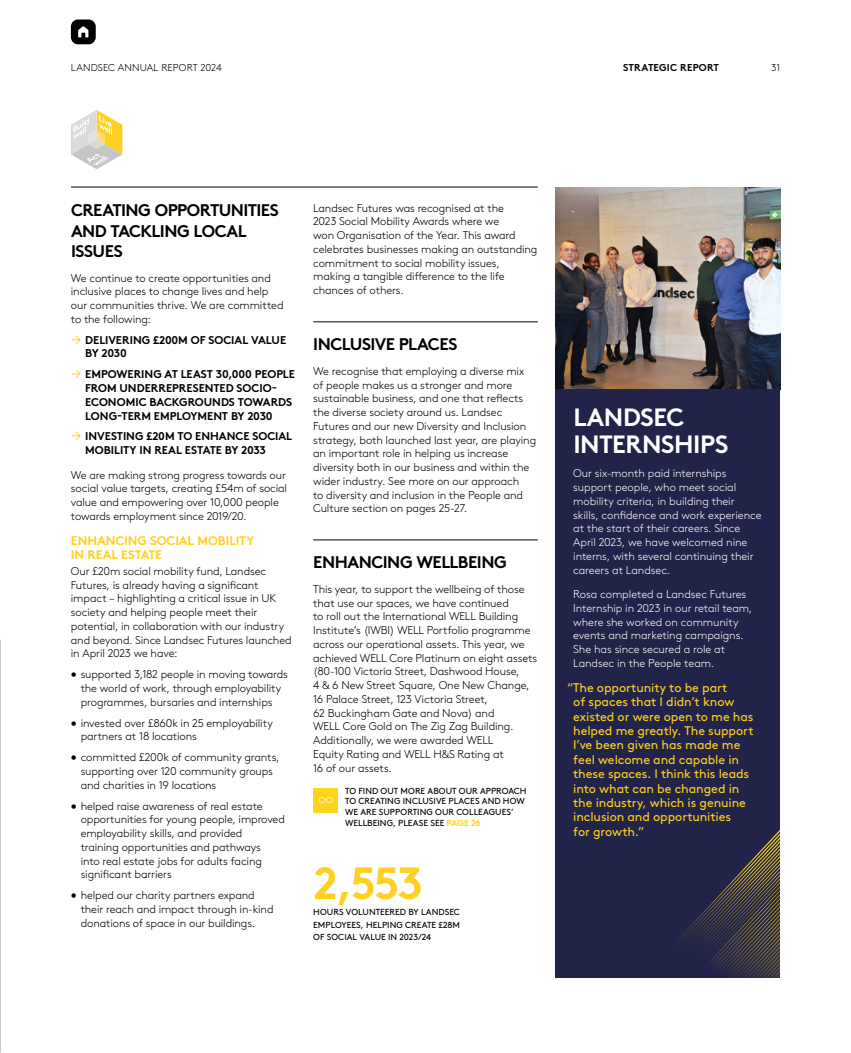
<style>
.page{position:relative;width:851px;height:1053px;background:#fff}
.page>*{position:absolute;margin:0;border:0;box-sizing:border-box;transform-origin:0 0}
.t1{font:700 45px "Brown Std";color:#ffcf21}
.t2{font:700 25px/26.9px "Brown Std";letter-spacing:-.015em;color:#fff}
.t3{font:700 16.88px/20.6px "Brown Std";letter-spacing:-.03em;color:#000}
.t4{font:12.5px/14.4px "Brown Std";letter-spacing:-.01em;color:#ffcf21}
.t5{font:700 12.5px/14.4px "Brown Std";letter-spacing:-.01em;color:#ffcf21}
.t6{font:300 11.25px/13.8px "Brown Std";letter-spacing:-.01em;color:#000}
.t7{font:300 11.25px/13.8px "Brown Std";letter-spacing:-.01em;color:#fff}
.t8{font:700 11.25px/13.8px "Brown Std";letter-spacing:-.005em;color:#000}
.t9{font:300 10px "Brown Std";letter-spacing:.015em;color:#000}
.t10{font:700 10px "Brown Std";letter-spacing:.02em;color:#000}
.t11{font:8.75px/10.6px "Brown Std";color:#000}
.s1{font-weight:700;font-size:10px}
.s2{font-weight:700;color:#ffcf21}
</style>
<div class="page">
<hr style="left:313px;top:321px;width:224px;height:1px;background:#000">
<hr style="left:313px;top:539px;width:224px;height:1px;background:#000">
<div style="left:313px;top:787px;width:25px;height:25px;background:#ffd41f"></div>
<svg style="left:319px;top:796px;width:13px;height:7px"></svg>
<svg style="left:71px;top:110px;width:51px;height:59px"></svg>
<hr style="left:71px;top:187px;width:466px;height:1px;background:#000">
<img style="left:0;top:402px;width:1px;height:650px">
<img style="left:555px;top:187px;width:225px;height:202px">
<div style="left:555px;top:389px;width:225px;height:588px;background:#212348"></div>
<svg style="left:640px;top:829px;width:140px;height:149px"></svg>
<div style="left:71px;top:19px;width:25px;height:25px;background:#000;border-radius:7px"></div>
<svg style="left:78px;top:26px;width:10px;height:11px"></svg>
<p class="t9" style="left:71px;top:62px;width:152px">LANDSEC ANNUAL REPORT 2024</p>
<p class="t10" style="left:623px;top:61px;width:97px">STRATEGIC REPORT</p>
<p class="t9" style="left:771px;top:62px;width:10px">31</p>
<h3 class="t3" style="left:71px;top:200px;width:209px">CREATING OPPORTUNITIES<br>AND TACKLING LOCAL<br>ISSUES</h3>
<p class="t6" style="left:71px;top:271px;width:214px">We continue to create opportunities and inclusive places to change lives and help our communities thrive. We are committed to the following:</p>
<p class="t8" style="left:85px;top:333px;width:202px">DELIVERING £200M OF SOCIAL VALUE<br>BY 2030</p>
<p class="t8" style="left:85px;top:367px;width:211px">EMPOWERING AT LEAST 30,000 PEOPLE<br>FROM UNDERREPRESENTED SOCIO-<br>ECONOMIC BACKGROUNDS TOWARDS<br>LONG-TERM EMPLOYMENT BY 2030</p>
<p class="t8" style="left:85px;top:429px;width:209px">INVESTING £20M TO ENHANCE SOCIAL<br>MOBILITY IN REAL ESTATE BY 2033</p>
<p class="t6" style="left:71px;top:468px;width:218px">We are making strong progress towards our social value targets, creating £54m of social value and empowering over 10,000 people towards employment since 2019/20.</p>
<p class="t5" style="left:71px;top:533px;width:185px">ENHANCING SOCIAL MOBILITY<br>IN REAL ESTATE</p>
<p class="t6" style="left:71px;top:564px;width:222px">Our £20m social mobility fund, Landsec Futures, is already having a significant impact – highlighting a critical issue in UK society and helping people meet their potential, in collaboration with our industry and beyond. Since Landsec Futures launched in April 2023 we have:</p>
<p class="t6" style="left:71px;top:667px;width:218px;text-align:center"><span class="s1">•</span> supported 3,182 people in moving towards the world of work, through employability programmes, bursaries and internships</p>
<p class="t6" style="left:81px;top:716px;width:194px;text-indent:-10px"><span class="s1">•</span> invested over £860k in 25 employability partners at 18 locations</p>
<p class="t6" style="left:81px;top:750px;width:200px;text-indent:-10px"><span class="s1">•</span> committed £200k of community grants, supporting over 120 community groups and charities in 19 locations</p>
<p class="t6" style="left:81px;top:798px;width:206px;text-indent:-10px"><span class="s1">•</span> helped raise awareness of real estate opportunities for young people, improved employability skills, and provided<br>training opportunities and pathways<br>into real estate jobs for adults facing significant barriers</p>
<p class="t6" style="left:81px;top:888px;width:194px;text-indent:-10px"><span class="s1">•</span> helped our charity partners expand their reach and impact through in-kind donations of space in our buildings.</p>
<p class="t6" style="left:313px;top:201px;width:226px">Landsec Futures was recognised at the<br>2023 Social Mobility Awards where we<br>won Organisation of the Year. This award celebrates businesses making an outstanding commitment to social mobility issues, making a tangible difference to the life chances of others.</p>
<h3 class="t3" style="left:313px;top:334px;width:145px">INCLUSIVE PLACES</h3>
<p class="t6" style="left:313px;top:364px;width:224px">We recognise that employing a diverse mix of people makes us a stronger and more sustainable business, and one that reflects the diverse society around us. Landsec Futures and our new Diversity and Inclusion strategy, both launched last year, are playing an important role in helping us increase diversity both in our business and within the wider industry. See more on our approach<br>to diversity and inclusion in the People and Culture section on pages 25-27.</p>
<h3 class="t3" style="left:313px;top:552px;width:195px">ENHANCING WELLBEING</h3>
<p class="t6" style="left:313px;top:582px;width:226px">This year, to support the wellbeing of those that use our spaces, we have continued<br>to roll out the International WELL Building Institute’s (IWBI) WELL Portfolio programme across our operational assets. This year, we achieved WELL Core Platinum on eight assets (80-100 Victoria Street, Dashwood House,<br>4 &amp; 6 New Street Square, One New Change, 16 Palace Street, 123 Victoria Street,<br>62 Buckingham Gate and Nova) and<br>WELL Core Gold on The Zig Zag Building.<br>Additionally, we were awarded WELL<br>Equity Rating and WELL H&amp;S Rating at<br>16 of our assets.</p>
<p class="t11" style="left:345px;top:785px;width:183px">TO FIND OUT MORE ABOUT OUR APPROACH TO CREATING INCLUSIVE PLACES AND HOW WE ARE SUPPORTING OUR COLLEAGUES’ WELLBEING, PLEASE SEE <span class="s2">PAGE 26</span></p>
<h1 class="t1" style="left:313px;top:856px;width:111px">2,553</h1>
<p class="t11" style="left:313px;top:906px;width:148px;line-height:12.5px;text-align:justify">HOURS VOLUNTEERED BY LANDSEC EMPLOYEES, HELPING CREATE £28M OF SOCIAL VALUE IN 2023/24</p>
<h2 class="t2" style="left:573px;top:403px;width:156px">LANDSEC<br>INTERNSHIPS</h2>
<p class="t7" style="left:573px;top:466px;width:190px">Our six-month paid internships support people, who meet social mobility criteria, in building their skills, confidence and work experience at the start of their careers. Since April 2023, we have welcomed nine interns, with several continuing their careers at Landsec.</p>
<p class="t7" style="left:573px;top:587px;width:181px">Rosa completed a Landsec Futures<br>Internship in 2023 in our retail team, where she worked on community events and marketing campaigns.<br>She has since secured a role at<br>Landsec in the People team.</p>
<p class="t4" style="left:573px;top:680px;width:182px;text-indent:-6px">“The opportunity to be part<br>of spaces that I didn’t know existed or were open to me has helped me greatly. The support<br>I’ve been given has made me feel welcome and capable in these spaces. I think this leads into what can be changed in the industry, which is genuine inclusion and opportunities<br>for growth.”</p>
</div>
